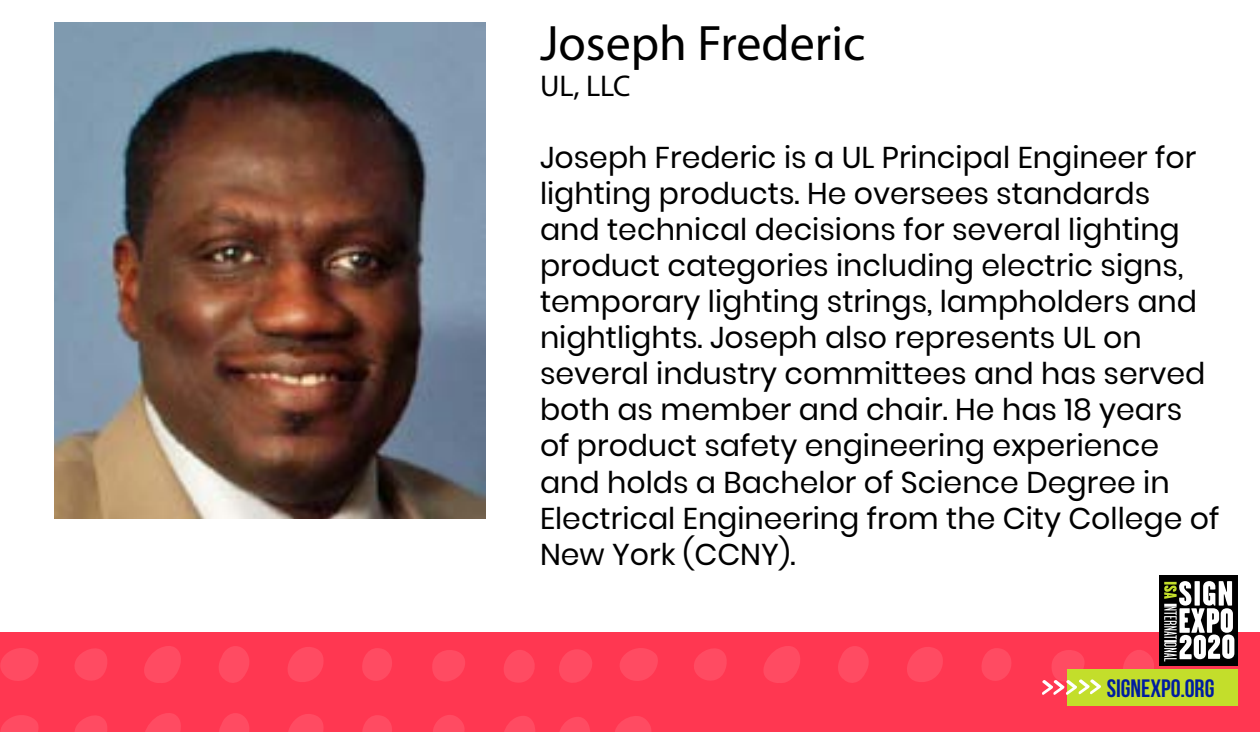
<style>
.page{position:relative;width:1260px;height:732px;background:#fff}
.page>*{position:absolute;margin:0;border:0;box-sizing:border-box;transform-origin:0 0}
.t1{font:50px "Myriad Pro";color:#000}
.t2{font:30px/36px "Poppins";color:#000}
.t3{font:30px "Myriad Pro";color:#000}
.t4{font:700 25px "Bebas Neue";color:#001d9f}
</style>
<div class="page">
<img style="left:54px;top:22px;width:431px;height:496px">
<div style="left:0;top:632px;width:1260px;height:99px;background:#ff3751"></div>
<svg style="left:0;top:715px;width:38px;height:16px"></svg>
<svg style="left:146px;top:713px;width:35px;height:18px"></svg>
<svg style="left:289px;top:714px;width:35px;height:17px"></svg>
<svg style="left:362px;top:715px;width:30px;height:16px"></svg>
<svg style="left:505px;top:716px;width:30px;height:15px"></svg>
<svg style="left:433px;top:715px;width:32px;height:16px"></svg>
<svg style="left:219px;top:713px;width:30px;height:18px"></svg>
<svg style="left:75px;top:715px;width:32px;height:16px"></svg>
<svg style="left:0;top:648px;width:39px;height:33px"></svg>
<svg style="left:144px;top:646px;width:37px;height:37px"></svg>
<svg style="left:288px;top:647px;width:36px;height:35px"></svg>
<svg style="left:362px;top:648px;width:30px;height:33px"></svg>
<svg style="left:504px;top:650px;width:31px;height:33px"></svg>
<svg style="left:560px;top:717px;width:30px;height:14px"></svg>
<svg style="left:559px;top:649px;width:33px;height:34px"></svg>
<svg style="left:615px;top:716px;width:36px;height:15px"></svg>
<svg style="left:432px;top:650px;width:33px;height:32px"></svg>
<svg style="left:219px;top:646px;width:30px;height:37px"></svg>
<svg style="left:75px;top:648px;width:32px;height:33px"></svg>
<svg style="left:620px;top:648px;width:38px;height:33px"></svg>
<svg style="left:763px;top:646px;width:37px;height:37px"></svg>
<svg style="left:907px;top:647px;width:36px;height:35px"></svg>
<svg style="left:982px;top:648px;width:29px;height:33px"></svg>
<svg style="left:838px;top:646px;width:31px;height:37px"></svg>
<svg style="left:694px;top:648px;width:33px;height:33px"></svg>
<div style="left:1067px;top:669px;width:171px;height:36px;background:#c3de2b"></div>
<svg style="left:1042px;top:650px;width:59px;height:45px"></svg>
<div style="left:1159px;top:574px;width:79px;height:91px;background:#000"></div>
<svg style="left:1123px;top:581px;width:111px;height:88px"></svg>
<h1 class="t1" style="left:540px;top:12px;width:327px">Joseph Frederic</h1>
<p class="t3" style="left:540px;top:67px;width:92px">UL, LLC</p>
<p class="t2" style="left:540px;top:140px;width:681px">Joseph Frederic is a UL Principal Engineer for lighting products. He oversees standards<br>and technical decisions for several lighting product categories including electric signs, temporary lighting strings, lampholders and nightlights. Joseph also represents UL on several industry committees and has served both as member and chair. He has 18 years<br>of product safety engineering experience and holds a Bachelor of Science Degree in Electrical Engineering from the City College of New York (CCNY).</p>
<p class="t4" style="left:1107px;top:674px;width:109px">SIGNEXPO.ORG</p>
</div>
